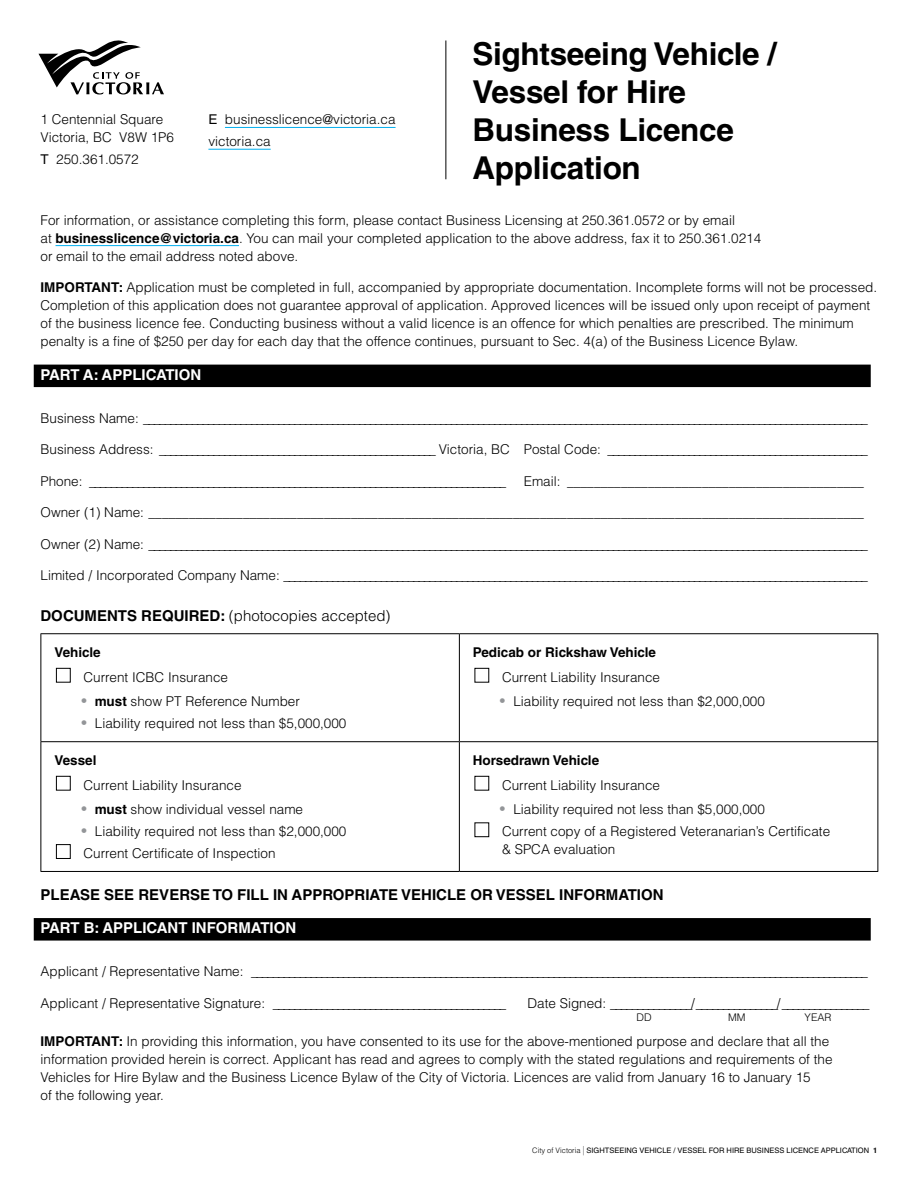
<style>
.page{position:relative;width:918px;height:1188px;background:#fff}
.page>*{position:absolute;margin:0;border:0;box-sizing:border-box;transform-origin:0 0}
.t1{font:700 31.5px/37.8px "Helvetica LT Std";letter-spacing:-.01em;color:#000}
.t2{font:700 15px "Helvetica LT Std";color:#000}
.t3{font:700 15px "Helvetica LT Std";color:#fff}
.t4{font:300 15px "Helvetica LT Std";color:#000}
.t5{font:300 13.5px/18px "Helvetica LT Std";color:#000}
.t6{font:700 13.5px "Helvetica LT Std";color:#000}
.t7{font:300 10.5px "Helvetica LT Std";color:#000}
.t8{font:7.5px "Helvetica LT Std";color:#000}
.s1{font-weight:400}
.s2{font-weight:700}
.s3{font-weight:400;font-size:15px;color:#939598}
.s4{font-weight:300}
.s5{font-weight:300;font-size:9.3px;color:#58595b}
</style>
<div class="page">
<hr style="left:56px;top:245px;width:183px;height:1px;background:#00aeef">
<div style="left:34px;top:365px;width:837px;height:22px;background:#000"></div>
<div style="left:34px;top:918px;width:837px;height:23px;background:#000"></div>
<hr style="left:40px;top:633px;width:419px;height:1px;background:#000">
<hr style="left:40px;top:634px;width:1px;height:107px;background:#000">
<hr style="left:459px;top:633px;width:419px;height:1px;background:#000">
<hr style="left:459px;top:634px;width:1px;height:107px;background:#000">
<hr style="left:878px;top:634px;width:1px;height:107px;background:#000">
<hr style="left:40px;top:741px;width:419px;height:1px;background:#000">
<hr style="left:40px;top:742px;width:1px;height:129px;background:#000">
<hr style="left:459px;top:741px;width:419px;height:1px;background:#000">
<hr style="left:459px;top:742px;width:1px;height:129px;background:#000">
<hr style="left:878px;top:742px;width:1px;height:129px;background:#000">
<hr style="left:40px;top:871px;width:419px;height:1px;background:#000">
<hr style="left:459px;top:871px;width:419px;height:1px;background:#000">
<hr style="left:446px;top:40px;width:1px;height:139px;background:#000">
<hr style="left:225px;top:127px;width:171px;height:1px;background:#00aeef">
<hr style="left:208px;top:149px;width:63px;height:1px;background:#00aeef">
<svg style="left:38px;top:40px;width:126px;height:54px"></svg>
<p class="t5" style="left:40px;top:110px;width:135px">1 Centennial Square<br>Victoria, BC V8W 1P6</p>
<p class="t5" style="left:40px;top:150px;width:100px"><span class="s1">T</span> 250.361.0572</p>
<p class="t5" style="left:208px;top:109px;width:189px;line-height:21.8px"><span class="s1">E</span> businesslicence@victoria.ca victoria.ca</p>
<h1 class="t1" style="left:472px;top:35px;width:306px">Sightseeing Vehicle /<br>Vessel for Hire<br>Business Licence<br>Application</h1>
<p class="t5" style="left:40px;top:211px;width:722px">For information, or assistance completing this form, please contact Business Licensing at 250.361.0572 or by email<br>at <span class="s2">businesslicence@victoria.ca</span>. You can mail your completed application to the above address, fax it to 250.361.0214 or email to the email address noted above.</p>
<p class="t5" style="left:40px;top:278px;width:838px"><span class="s2">IMPORTANT:</span> Application must be completed in full, accompanied by appropriate documentation. Incomplete forms will not be processed.<br>Completion of this application does not guarantee approval of application. Approved licences will be issued only upon receipt of payment of the business licence fee. Conducting business without a valid licence is an offence for which penalties are prescribed. The minimum penalty is a fine of $250 per day for each day that the offence continues, pursuant to Sec. 4(a) of the Business Licence Bylaw.</p>
<p class="t3" style="left:40px;top:365px;width:162px">PART A: APPLICATION</p>
<p class="t5" style="left:40px;top:409px;width:829px">Business Name: ______________________________________________________________________________________________________________________________________</p>
<p class="t5" style="left:40px;top:440px;width:829px">Business Address: ___________________________________________________ Victoria, BC Postal Code: ________________________________________________</p>
<p class="t5" style="left:40px;top:472px;width:467px">Phone: _____________________________________________________________________________</p>
<p class="t5" style="left:524px;top:472px;width:342px">Email: ____________________________________________</p>
<p class="t5" style="left:40px;top:503px;width:825px">Owner (1) Name: __________________________________________________________________________________________________________</p>
<p class="t5" style="left:40px;top:535px;width:829px">Owner (2) Name: _____________________________________________________________________________________________________________________________________</p>
<p class="t5" style="left:40px;top:566px;width:829px">Limited / Incorporated Company Name: ____________________________________________________________________________________________________________</p>
<p class="t4" style="left:40px;top:606px;width:352px"><span class="s2">DOCUMENTS REQUIRED:</span> (photocopies accepted)</p>
<p class="t6" style="left:54px;top:644px;width:48px">Vehicle</p>
<p class="t5" style="left:54px;top:668px;width:175px">■ Current ICBC Insurance</p>
<p class="t5" style="left:81px;top:693px;width:220px"><span class="s3">•</span> <span class="s2">must</span> show PT Reference Number</p>
<p class="t5" style="left:81px;top:714px;width:267px"><span class="s3">•</span> Liability required not less than $5,000,000</p>
<p class="t6" style="left:473px;top:644px;width:185px">Pedicab or Rickshaw Vehicle</p>
<p class="t5" style="left:473px;top:668px;width:189px">■ Current Liability Insurance</p>
<p class="t5" style="left:500px;top:693px;width:267px"><span class="s3">•</span> Liability required not less than $2,000,000</p>
<p class="t6" style="left:473px;top:752px;width:128px">Horsedrawn Vehicle</p>
<p class="t5" style="left:473px;top:776px;width:189px">■ Current Liability Insurance</p>
<p class="t5" style="left:500px;top:800px;width:267px"><span class="s3">•</span> Liability required not less than $5,000,000</p>
<p class="t5" style="left:502px;top:822px;width:330px;text-indent:-29px">■ Current copy of a Registered Veteranarian’s Certificate &amp; SPCA evaluation</p>
<p class="t2" style="left:40px;top:885px;width:625px">PLEASE SEE REVERSE TO FILL IN APPROPRIATE VEHICLE OR VESSEL INFORMATION</p>
<p class="t3" style="left:40px;top:919px;width:257px">PART B: APPLICANT INFORMATION</p>
<p class="t5" style="left:40px;top:962px;width:829px">Applicant / Representative Name: __________________________________________________________________________________________________________________</p>
<p class="t5" style="left:40px;top:994px;width:467px">Applicant / Representative Signature: ___________________________________________</p>
<p class="t5" style="left:528px;top:994px;width:343px">Date Signed: _______________/ _______________/ ________________</p>
<p class="t5" style="left:40px;top:1032px;width:794px"><span class="s2">IMPORTANT:</span> In providing this information, you have consented to its use for the above-mentioned purpose and declare that all the information provided herein is correct. Applicant has read and agrees to comply with the stated regulations and requirements of the Vehicles for Hire Bylaw and the Business Licence Bylaw of the City of Victoria. Licences are valid from January 16 to January 15<br>of the following year.</p>
<p class="t6" style="left:54px;top:752px;width:44px">Vessel</p>
<p class="t5" style="left:54px;top:776px;width:189px">■ Current Liability Insurance</p>
<p class="t5" style="left:81px;top:800px;width:223px"><span class="s3">•</span> <span class="s2">must</span> show individual vessel name</p>
<p class="t5" style="left:81px;top:822px;width:267px"><span class="s3">•</span> Liability required not less than $2,000,000</p>
<p class="t5" style="left:54px;top:844px;width:223px">■ Current Certificate of Inspection</p>
<p class="t7" style="left:637px;top:1011px;width:17px">DD</p>
<p class="t7" style="left:728px;top:1011px;width:19px">MM</p>
<p class="t7" style="left:805px;top:1011px;width:28px">YEAR</p>
<p class="t8" style="left:532px;top:1146px;width:347px"><span class="s4">City of Victoria</span> <span class="s5">|</span> SIGHTSEEING VEHICLE / VESSEL FOR HIRE BUSINESS LICENCE APPLICATION <span class="s2">1</span></p>
</div>
